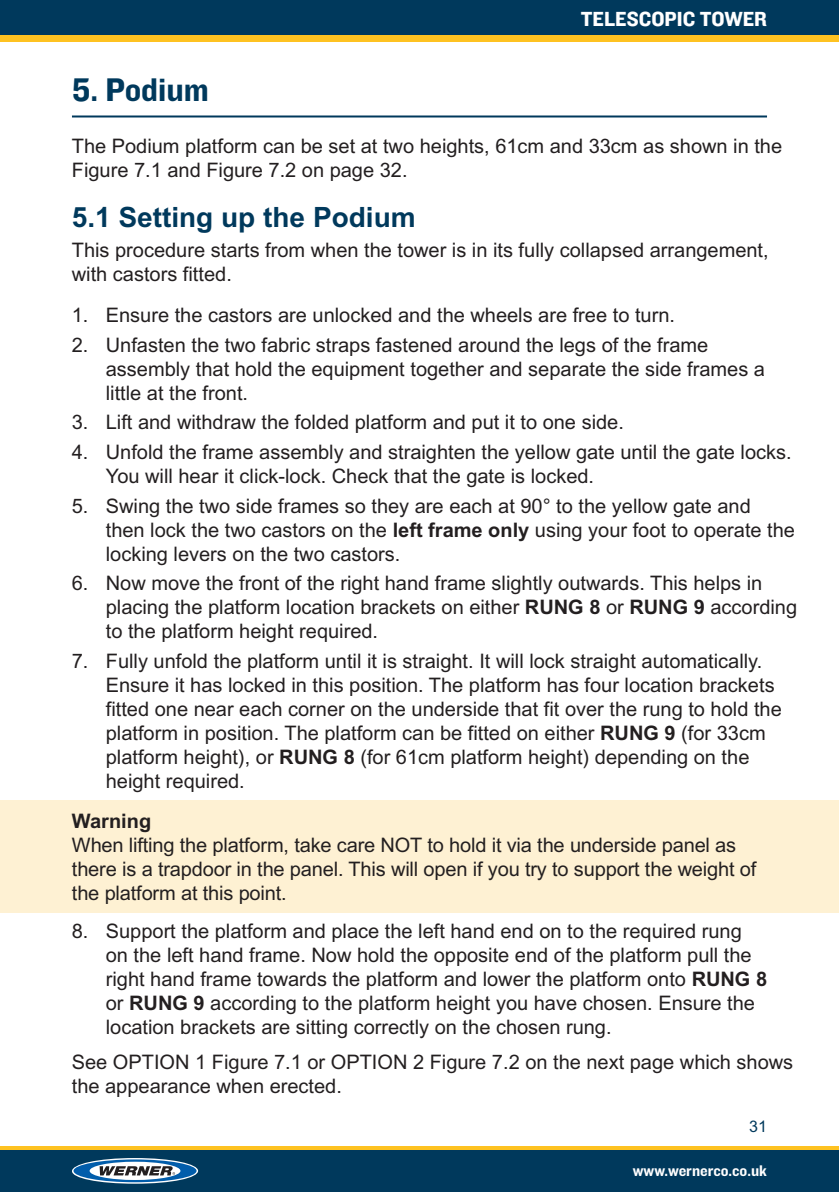
<style>
.page{position:relative;width:839px;height:1192px;background:#fff}
.page>*{position:absolute;margin:0;border:0;box-sizing:border-box;transform-origin:0 0}
.Main_Page_Header{font:34px "Knockout 51 Middleweight";color:#00395c}
.Body_Header{font:700 28px "Arial MT Std";color:#00395c}
.t1{font:21.2px "Knockout 51 Middleweight";color:#fff}
.Body{font:20px/24px "Arial MT Std";color:#231f20}
.t2{font:700 20px "Arial MT Std";color:#231f20}
.t3{font:16px "Knockout 51 Middleweight";color:#fff}
.t4{font:16px "Arial MT Std";color:#00395c}
.s1{font-weight:700}
</style>
<div class="page">
<div style="left:0;top:0;width:839px;height:42px;background:#fec221"></div>
<div style="left:0;top:0;width:839px;height:34px;background:#00395c"></div>
<div style="left:0;top:1146px;width:839px;height:46px;background:#fec221"></div>
<div style="left:0;top:1150px;width:839px;height:42px;background:#00395c"></div>
<svg style="left:72px;top:1158px;width:126px;height:26px"></svg>
<svg style="left:74px;top:1159px;width:123px;height:23px"></svg>
<svg style="left:90px;top:1162px;width:90px;height:18px"></svg>
<svg style="left:100px;top:1166px;width:75px;height:9px"></svg>
<div style="left:0;top:801px;width:839px;height:112px;background:#fef1d3"></div>
<hr style="left:72px;top:115px;width:695px;height:2px;background:#00395c">
<p class="Main_Page_Header" style="left:72px;top:66px;width:138px">5. Podium</p>
<p class="t1" style="left:581px;top:5px;width:188px">TELESCOPIC TOWER</p>
<p class="Body" style="left:72px;top:134px;width:712px">The Podium platform can be set at two heights, 61cm and 33cm as shown in the<br>Figure 7.1 and Figure 7.2 on page 32.</p>
<p class="Body_Header" style="left:72px;top:201px;width:345px">5.1 Setting up the Podium</p>
<p class="Body" style="left:72px;top:238px;width:698px">This procedure starts from when the tower is in its fully collapsed arrangement, with castors fitted.</p>
<p class="Body" style="left:72px;top:303px;width:605px">1. Ensure the castors are unlocked and the wheels are free to turn.</p>
<p class="Body" style="left:106px;top:333px;width:661px;text-indent:-34px">2. Unfasten the two fabric straps fastened around the legs of the frame assembly that hold the equipment together and separate the side frames a little at the front.</p>
<p class="Body" style="left:72px;top:410px;width:554px">3. Lift and withdraw the folded platform and put it to one side.</p>
<p class="Body" style="left:106px;top:440px;width:687px;text-indent:-34px">4. Unfold the frame assembly and straighten the yellow gate until the gate locks.<br>You will hear it click-lock. Check that the gate is locked.</p>
<p class="Body" style="left:106px;top:494px;width:691px;text-indent:-34px">5. Swing the two side frames so they are each at 90° to the yellow gate and<br>then lock the two castors on the <span class="s1">left frame only</span> using your foot to operate the locking levers on the two castors.</p>
<p class="Body" style="left:106px;top:571px;width:693px;text-indent:-34px">6. Now move the front of the right hand frame slightly outwards. This helps in placing the platform location brackets on either <span class="s1">RUNG 8</span> or <span class="s1">RUNG 9</span> according to the platform height required.</p>
<p class="Body" style="left:106px;top:649px;width:677px;text-indent:-34px">7. Fully unfold the platform until it is straight. It will lock straight automatically.<br>Ensure it has locked in this position. The platform has four location brackets fitted one near each corner on the underside that fit over the rung to hold the platform in position. The platform can be fitted on either <span class="s1">RUNG 9</span> (for 33cm platform height), or <span class="s1">RUNG 8</span> (for 61cm platform height) depending on the height required.</p>
<p class="t2" style="left:72px;top:809px;width:81px">Warning</p>
<p class="Body" style="left:72px;top:833px;width:686px">When lifting the platform, take care NOT to hold it via the underside panel as there is a trapdoor in the panel. This will open if you try to support the weight of the platform at this point.</p>
<p class="Body" style="left:106px;top:919px;width:663px;text-indent:-34px">8. Support the platform and place the left hand end on to the required rung on the left hand frame. Now hold the opposite end of the platform pull the right hand frame towards the platform and lower the platform onto <span class="s1">RUNG 8 </span>or <span class="s1">RUNG 9</span> according to the platform height you have chosen. Ensure the location brackets are sitting correctly on the chosen rung.</p>
<p class="Body" style="left:72px;top:1050px;width:723px">See OPTION 1 Figure 7.1 or OPTION 2 Figure 7.2 on the next page which shows the appearance when erected.</p>
<p class="t4" style="left:749px;top:1117px;width:19px">31</p>
<p class="t3" style="left:633px;top:1160px;width:136px">www.wernerco.co.uk</p>
</div>
